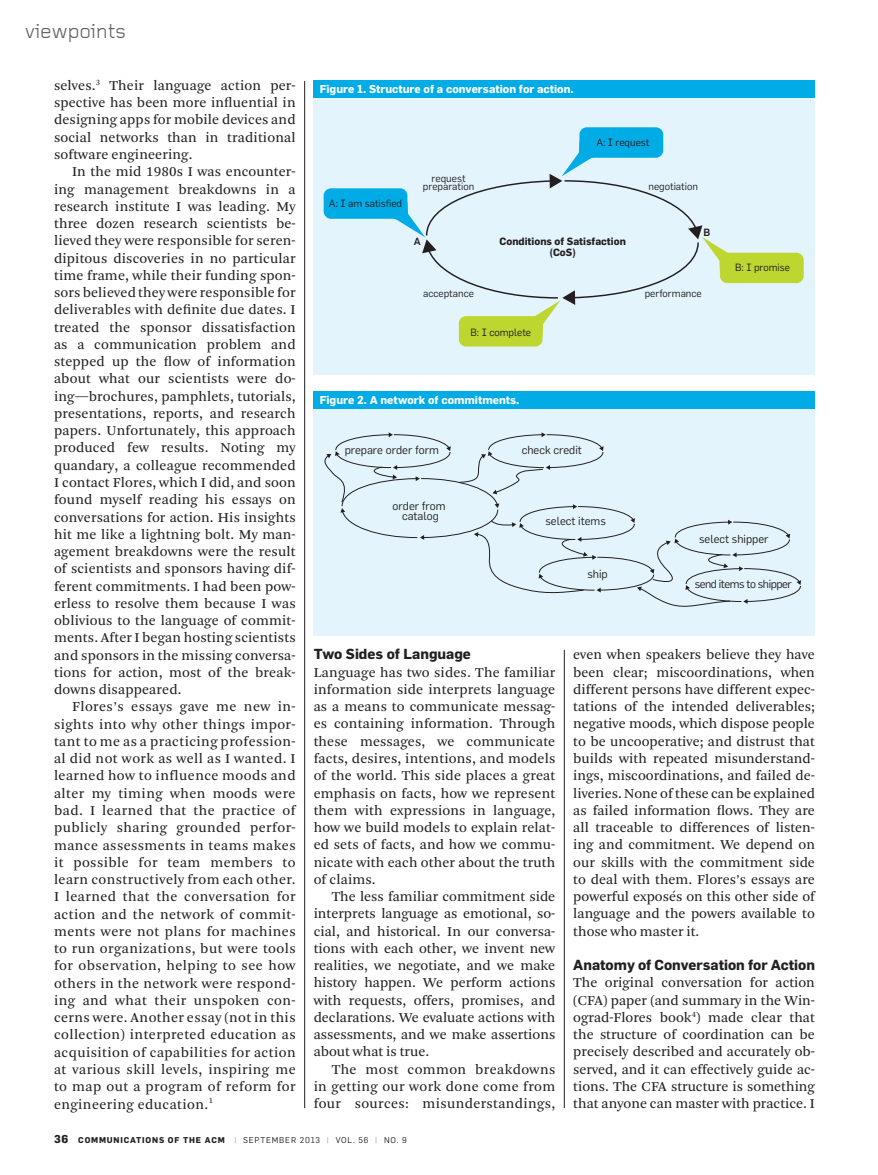
<style>
.page{position:relative;width:878px;height:1175px;background:#fff}
.page>*{position:absolute;margin:0;border:0;box-sizing:border-box;transform-origin:0 0}
.t1{font:21px "Foundry Gridnik";letter-spacing:-.015em;color:#636366}
.t2{font:14.25px/17.2px "Arnhem Blond";letter-spacing:.01em;color:#231f20;text-align:justify}
.t3{font:700 14.25px "Flama";color:#231f20}
.t4{font:11.4px/9.8px "Flama";color:#231f20;text-align:center}
.t5{font:11.4px "Flama";letter-spacing:-.04em;color:#231f20}
.t6{font:700 11.25px "Flama";color:#fff}
.t7{font:10.35px/8.9px "Flama";color:#231f20;text-align:center}
.t8{font:700 10.35px/11.7px "Flama";color:#231f20;text-align:center}
.t9{font:500 10.35px "Flama";color:#231f20}
.t10{font:8.25px "Flama";letter-spacing:.1em;color:#231f20}
.s1{font-weight:700;font-size:11.25px}
.s2{font-weight:700}
.s3{color:#939598}
</style>
<div class="page">
<hr style="left:304px;top:81px;width:1px;height:1027px;background:#231f20">
<hr style="left:564px;top:650px;width:1px;height:458px;background:#231f20">
<div style="left:314px;top:392px;width:500px;height:243px;background:#e4f4fc"></div>
<div style="left:314px;top:392px;width:500px;height:17px;background:#00abe6"></div>
<svg style="left:324px;top:432px;width:477px;height:175px"></svg>
<div style="left:314px;top:85px;width:500px;height:290px;background:#e4f4fc"></div>
<div style="left:314px;top:81px;width:500px;height:17px;background:#00abe6"></div>
<div style="left:323px;top:188px;width:84px;height:31px;background:#00abe6;border-radius:7px"></div>
<div style="left:579px;top:127px;width:84px;height:31px;background:#00abe6;border-radius:7px"></div>
<div style="left:720px;top:253px;width:83px;height:30px;background:#bed630;border-radius:7px"></div>
<div style="left:459px;top:316px;width:83px;height:30px;background:#bed630;border-radius:7px"></div>
<svg style="left:387px;top:140px;width:353px;height:196px"></svg>
<h1 class="t1" style="left:25px;top:19px;width:103px">viewpoints</h1>
<p class="t2" style="left:54px;top:77px;width:243px">selves.<sup>3</sup> Their language action per&shy;spective has been more influential in designing apps for mobile devices and social networks than in traditional software engineering.</p>
<p class="t2" style="left:54px;top:163px;width:243px;text-indent:18px">In the mid 1980s I was encounter&shy;ing management breakdowns in a research institute I was leading. My three dozen research scientists be&shy;lieved they were responsible for seren&shy;dipitous discoveries in no particular time frame, while their funding spon&shy;sors believed they were responsible for deliverables with definite due dates. I treated the sponsor dissatisfaction as a communication problem and stepped up the flow of information about what our scientists were do&shy;ing—brochures, pamphlets, tutorials, presentations, reports, and research papers. Unfortunately, this approach produced few results. Noting my quandary, a colleague recommended I contact Flores, which I did, and soon found myself reading his essays on conversations for action. His insights hit me like a lightning bolt. My man&shy;agement breakdowns were the result of scientists and sponsors having dif&shy;ferent commitments. I had been pow&shy;erless to resolve them because I was oblivious to the language of commit&shy;ments. After I began hosting scientists and sponsors in the missing conversa&shy;tions for action, most of the break&shy;downs disappeared.</p>
<p class="t2" style="left:54px;top:698px;width:243px;text-indent:18px">Flores’s essays gave me new in&shy;sights into why other things impor&shy;tant to me as a practicing profession&shy;al did not work as well as I wanted. I learned how to influence moods and alter my timing when moods were bad. I learned that the practice of publicly sharing grounded perfor&shy;mance assessments in teams makes it possible for team members to learn constructively from each other.<br>I learned that the conversation for action and the network of commit&shy;ments were not plans for machines to run organizations, but were tools for observation, helping to see how others in the network were respond&shy;ing and what their unspoken con&shy;cerns were. Another essay (not in this collection) interpreted education as acquisition of capabilities for action at various skill levels, inspiring me to map out a program of reform for engineering education.<sup>1</sup></p>
<p class="t6" style="left:320px;top:82px;width:255px">Figure 1. Structure of a conversation for action.</p>
<p class="t7" style="left:329px;top:199px;width:75px">A: I am satisfied</p>
<p class="t7" style="left:423px;top:173px;width:53px">request preparation</p>
<p class="t7" style="left:596px;top:137px;width:55px">A: I request</p>
<p class="t7" style="left:648px;top:182px;width:51px">negotiation</p>
<p class="t9" style="left:414px;top:235px;width:8px">A</p>
<p class="t7" style="left:423px;top:289px;width:52px">acceptance</p>
<p class="t8" style="left:499px;top:235px;width:128px">Conditions of Satisfaction (CoS)</p>
<p class="t7" style="left:470px;top:327px;width:62px">B: I complete</p>
<p class="t9" style="left:703px;top:226px;width:8px">B</p>
<p class="t7" style="left:644px;top:289px;width:59px">performance</p>
<p class="t7" style="left:735px;top:263px;width:56px">B: I promise</p>
<p class="t6" style="left:320px;top:393px;width:201px">Figure 2. A network of commitments.</p>
<p class="t4" style="left:344px;top:445px;width:96px">prepare order form</p>
<p class="t4" style="left:521px;top:445px;width:62px">check credit</p>
<p class="t4" style="left:392px;top:501px;width:54px">order from catalog</p>
<p class="t4" style="left:545px;top:516px;width:62px">select items</p>
<p class="t4" style="left:587px;top:569px;width:22px">ship</p>
<p class="t4" style="left:699px;top:534px;width:71px">select shipper</p>
<p class="t5" style="left:694px;top:577px;width:98px">send items to shipper</p>
<p class="t3" style="left:314px;top:645px;width:159px">Two Sides of Language</p>
<p class="t2" style="left:314px;top:663px;width:243px">Language has two sides. The familiar information side interprets language as a means to communicate messag&shy;es containing information. Through these messages, we communicate facts, desires, intentions, and models of the world. This side places a great emphasis on facts, how we represent them with expressions in language, how we build models to explain relat&shy;ed sets of facts, and how we commu&shy;nicate with each other about the truth of claims.</p>
<p class="t2" style="left:314px;top:888px;width:243px;text-indent:18px">The less familiar commitment side interprets language as emotional, so&shy;cial, and historical. In our conversa&shy;tions with each other, we invent new realities, we negotiate, and we make history happen. We perform actions with requests, offers, promises, and declarations. We evaluate actions with assessments, and we make assertions about what is true.</p>
<p class="t2" style="left:314px;top:1060px;width:243px;text-indent:18px">The most common breakdowns in getting our work done come from four sources: misunderstandings,</p>
<p class="t2" style="left:573px;top:646px;width:243px">even when speakers believe they have been clear; miscoordinations, when different persons have different expec&shy;tations of the intended deliverables; negative moods, which dispose people to be uncooperative; and distrust that builds with repeated misunderstand&shy;ings, miscoordinations, and failed de&shy;liveries. None of these can be explained as failed information flows. They are all traceable to differences of listen&shy;ing and commitment. We depend on our skills with the commitment side to deal with them. Flores’s essays are powerful exposés on this other side of language and the powers available to those who master it.</p>
<p class="t3" style="left:573px;top:956px;width:243px">Anatomy of Conversation for Action</p>
<p class="t2" style="left:573px;top:974px;width:243px">The original conversation for action (CFA) paper (and summary in the Win&shy;ograd-Flores book<sup>4</sup>) made clear that the structure of coordination can be precisely described and accurately ob&shy;served, and it can effectively guide ac&shy;tions. The CFA structure is something that anyone can master with practice. I</p>
<p class="t10" style="left:54px;top:1134px;width:354px"><span class="s1">36</span> <span class="s2">communications of the acm</span> <span class="s3">|</span> september 2013 <span class="s3">|</span> vol. 56 <span class="s3">|</span> no. 9</p>
</div>
